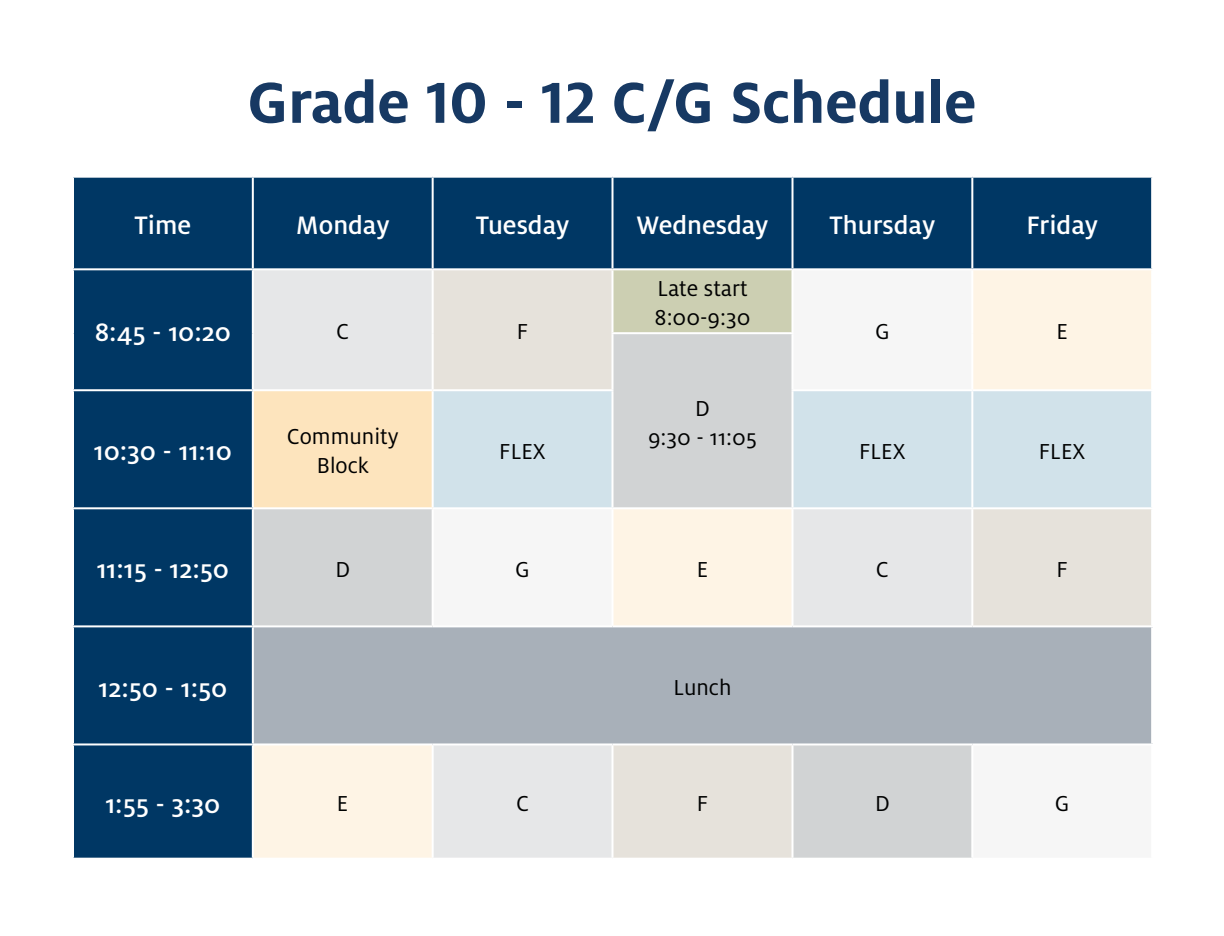
<style>
.page{position:relative;width:1224px;height:936px;background:#fff}
.page>*{position:absolute;margin:0;border:0;box-sizing:border-box;transform-origin:0 0}
.t1{font:700 64px "Milo OT";color:#173963}
.t2{font:500 28px "Milo OT";color:#fff}
.t3{font:24px/28.8px "Milo OT";color:#000101}
.t4{font:24px/28.8px "Milo OT";color:#000;text-align:center}
</style>
<div class="page">
<div style="left:74px;top:178px;width:1077px;height:680px;background:#003764"></div>
<svg style="left:254px;top:270px;width:897px;height:588px"></svg>
<svg style="left:254px;top:333px;width:717px;height:525px"></svg>
<div style="left:253px;top:390px;width:180px;height:118px;background:#fde4bd"></div>
<svg style="left:434px;top:390px;width:717px;height:117px;background:#d1dee4"></svg>
<div style="left:253px;top:626px;width:899px;height:118px;background:#a8b0b9"></div>
<hr style="left:612px;top:332px;width:182px;height:2px;background:#fff">
<hr style="left:72px;top:389px;width:181px;height:2px;background:#fff">
<hr style="left:253px;top:389px;width:180px;height:2px;background:#fff">
<hr style="left:252px;top:391px;width:2px;height:116px;background:#fff">
<hr style="left:433px;top:389px;width:181px;height:2px;background:#fff">
<hr style="left:432px;top:391px;width:2px;height:116px;background:#fff">
<hr style="left:612px;top:391px;width:2px;height:116px;background:#fff">
<hr style="left:792px;top:389px;width:180px;height:2px;background:#fff">
<hr style="left:792px;top:391px;width:2px;height:116px;background:#fff">
<hr style="left:972px;top:389px;width:181px;height:2px;background:#fff">
<hr style="left:971px;top:391px;width:2px;height:116px;background:#fff">
<hr style="left:72px;top:507px;width:181px;height:2px;background:#fff">
<hr style="left:253px;top:507px;width:180px;height:2px;background:#fff">
<hr style="left:252px;top:509px;width:2px;height:116px;background:#fff">
<hr style="left:433px;top:507px;width:180px;height:2px;background:#fff">
<hr style="left:432px;top:509px;width:2px;height:116px;background:#fff">
<hr style="left:612px;top:507px;width:180px;height:2px;background:#fff">
<hr style="left:612px;top:509px;width:2px;height:116px;background:#fff">
<hr style="left:792px;top:507px;width:180px;height:2px;background:#fff">
<hr style="left:792px;top:509px;width:2px;height:116px;background:#fff">
<hr style="left:972px;top:507px;width:181px;height:2px;background:#fff">
<hr style="left:971px;top:509px;width:2px;height:116px;background:#fff">
<hr style="left:72px;top:625px;width:181px;height:2px;background:#fff">
<hr style="left:253px;top:625px;width:180px;height:2px;background:#fff">
<hr style="left:252px;top:627px;width:2px;height:116px;background:#fff">
<hr style="left:433px;top:625px;width:180px;height:2px;background:#fff">
<hr style="left:612px;top:625px;width:180px;height:2px;background:#fff">
<hr style="left:792px;top:625px;width:180px;height:2px;background:#fff">
<hr style="left:972px;top:625px;width:181px;height:2px;background:#fff">
<hr style="left:1151px;top:627px;width:2px;height:116px;background:#fff">
<hr style="left:72px;top:743px;width:181px;height:2px;background:#fff">
<hr style="left:253px;top:743px;width:180px;height:2px;background:#fff">
<hr style="left:252px;top:745px;width:2px;height:113px;background:#fff">
<hr style="left:433px;top:743px;width:180px;height:2px;background:#fff">
<hr style="left:432px;top:745px;width:2px;height:113px;background:#fff">
<hr style="left:612px;top:743px;width:180px;height:2px;background:#fff">
<hr style="left:612px;top:745px;width:2px;height:113px;background:#fff">
<hr style="left:792px;top:743px;width:180px;height:2px;background:#fff">
<hr style="left:792px;top:745px;width:2px;height:113px;background:#fff">
<hr style="left:972px;top:743px;width:181px;height:2px;background:#fff">
<hr style="left:971px;top:745px;width:2px;height:113px;background:#fff">
<hr style="left:252px;top:178px;width:2px;height:90px;background:#fff">
<hr style="left:432px;top:178px;width:2px;height:90px;background:#fff">
<hr style="left:612px;top:178px;width:2px;height:90px;background:#fff">
<hr style="left:792px;top:178px;width:2px;height:90px;background:#fff">
<hr style="left:971px;top:178px;width:2px;height:90px;background:#fff">
<hr style="left:72px;top:268px;width:181px;height:2px;background:#fff">
<hr style="left:253px;top:268px;width:180px;height:2px;background:#fff">
<hr style="left:252px;top:270px;width:2px;height:63px;background:#fff">
<hr style="left:433px;top:268px;width:180px;height:2px;background:#fff">
<hr style="left:432px;top:270px;width:2px;height:63px;background:#fff">
<hr style="left:612px;top:268px;width:180px;height:2px;background:#fff">
<hr style="left:612px;top:270px;width:2px;height:62px;background:#fff">
<hr style="left:792px;top:268px;width:180px;height:2px;background:#fff">
<hr style="left:792px;top:270px;width:2px;height:62px;background:#fff">
<hr style="left:972px;top:268px;width:181px;height:2px;background:#fff">
<hr style="left:971px;top:270px;width:2px;height:63px;background:#fff">
<hr style="left:252px;top:333px;width:2px;height:56px;background:#fff">
<hr style="left:432px;top:333px;width:2px;height:56px;background:#fff">
<hr style="left:612px;top:334px;width:2px;height:55px;background:#fff">
<hr style="left:792px;top:334px;width:2px;height:55px;background:#fff">
<hr style="left:971px;top:333px;width:2px;height:56px;background:#fff">
<h1 class="t1" style="left:247px;top:67px;width:731px">Grade 10 - 12 C/G Schedule</h1>
<p class="t2" style="left:135px;top:210px;width:58px">Time</p>
<p class="t2" style="left:296px;top:210px;width:95px">Monday</p>
<p class="t2" style="left:476px;top:210px;width:95px">Tuesday</p>
<p class="t2" style="left:637px;top:210px;width:133px">Wednesday</p>
<p class="t2" style="left:830px;top:210px;width:107px">Thursday</p>
<p class="t2" style="left:1026px;top:210px;width:73px">Friday</p>
<p class="t2" style="left:95px;top:317px;width:138px">8:45 - 10:20</p>
<p class="t3" style="left:336px;top:318px;width:14px">C</p>
<p class="t4" style="left:517px;top:318px;width:13px">F</p>
<p class="t3" style="left:655px;top:275px;width:97px">Late start<br>8:00-9:30</p>
<p class="t3" style="left:875px;top:318px;width:16px">G</p>
<p class="t4" style="left:1056px;top:318px;width:13px">E</p>
<p class="t2" style="left:94px;top:436px;width:140px">10:30 - 11:10</p>
<p class="t4" style="left:287px;top:423px;width:113px">Community<br>Block</p>
<p class="t4" style="left:695px;top:394px;width:16px">D</p>
<p class="t3" style="left:648px;top:423px;width:110px">9:30 - 11:05</p>
<p class="t3" style="left:499px;top:437px;width:48px">FLEX</p>
<p class="t3" style="left:859px;top:437px;width:48px">FLEX</p>
<p class="t3" style="left:1039px;top:437px;width:48px">FLEX</p>
<p class="t2" style="left:97px;top:554px;width:134px">11:15 - 12:50</p>
<p class="t3" style="left:335px;top:555px;width:16px">D</p>
<p class="t3" style="left:515px;top:555px;width:16px">G</p>
<p class="t3" style="left:697px;top:555px;width:13px">E</p>
<p class="t3" style="left:876px;top:555px;width:14px">C</p>
<p class="t3" style="left:1057px;top:555px;width:13px">F</p>
<p class="t2" style="left:98px;top:672px;width:130px">12:50 - 1:50</p>
<p class="t3" style="left:674px;top:673px;width:59px">Lunch</p>
<p class="t2" style="left:105px;top:788px;width:117px">1:55 - 3:30</p>
<p class="t3" style="left:337px;top:789px;width:13px">E</p>
<p class="t3" style="left:516px;top:789px;width:14px">C</p>
<p class="t3" style="left:697px;top:789px;width:13px">F</p>
<p class="t3" style="left:875px;top:789px;width:16px">D</p>
<p class="t3" style="left:1055px;top:789px;width:16px">G</p>
</div>
